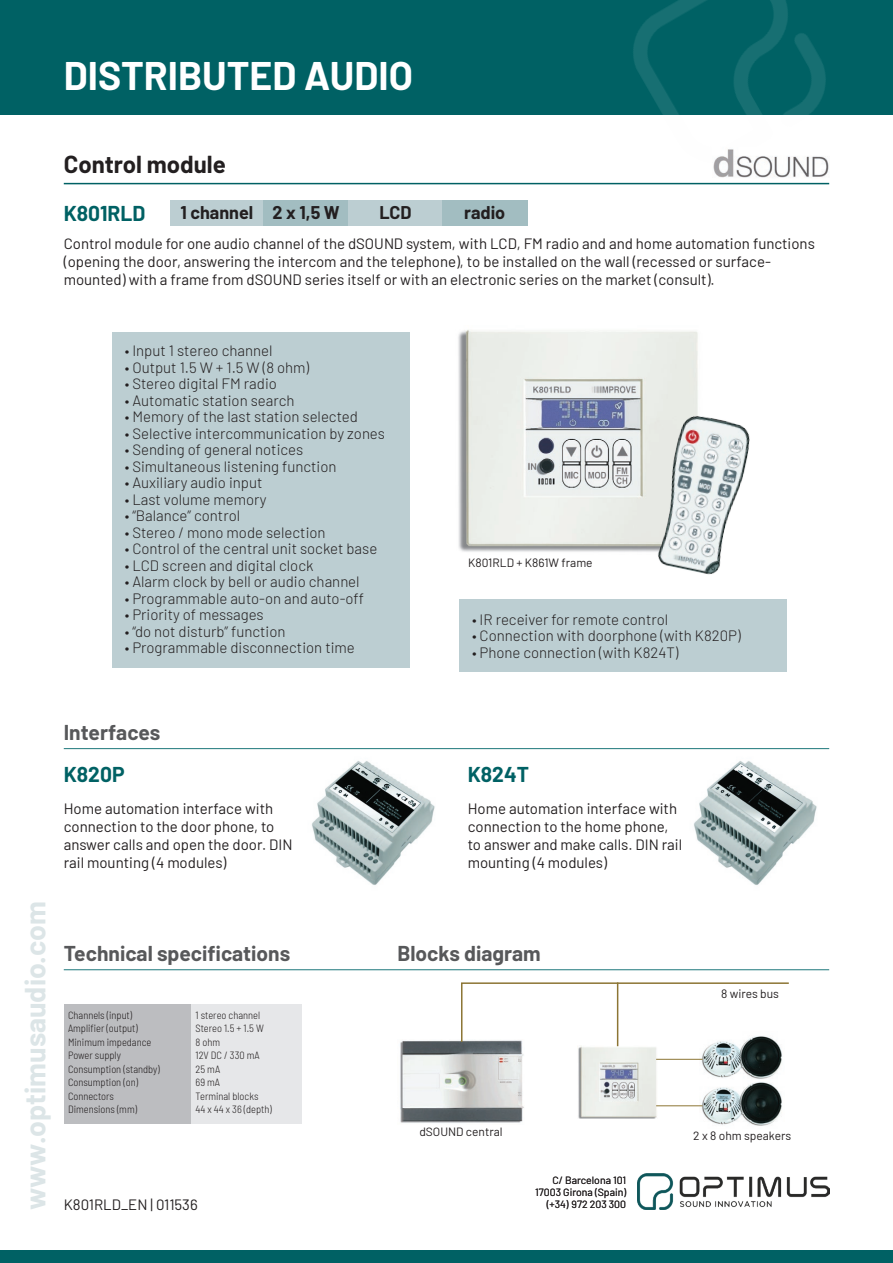
<style>
.page{position:relative;width:893px;height:1263px;background:#fff}
.page>*{position:absolute;margin:0;border:0;box-sizing:border-box;transform-origin:0 0}
.t1{font:700 39px "Barlow";color:#fff}
.t2{font:700 28.5px "Barlow";color:#dce5e7}
.t3{font:700 24px "Barlow";color:#231f20}
.t4{font:700 21px "Barlow";color:#57585a}
.t5{font:700 21px "Barlow";color:#006164}
.t6{font:700 18px "Barlow";color:#231f20}
.t7{font:300 15px "Barlow";color:#231f20}
.t8{font:15px/18px "Barlow";color:#231f20}
.t9{font:12px "Barlow";color:#231f20}
.t10{font:300 semi-condensed 10.5px/13.5px "Barlow";color:#231f20}
.t11{font:10.5px/12px "Barlow";color:#231f20;text-align:right}
</style>
<div class="page">
<div style="left:0;top:0;width:893px;height:115px;background:#006164"></div>
<img style="left:611px;top:0;width:219px;height:184px">
<img style="left:638px;top:1174px;width:191px;height:35px">
<div style="left:0;top:1250px;width:893px;height:13px;background:#006164"></div>
<hr style="left:64px;top:183px;width:765px;height:1px;background:#006164">
<div style="left:170px;top:200px;width:94px;height:25px;background:#bcced2"></div>
<div style="left:264px;top:200px;width:85px;height:25px;background:#a2bdc1"></div>
<img style="left:713px;top:148px;width:116px;height:31px">
<div style="left:112px;top:332px;width:298px;height:336px;background:#bcced2"></div>
<div style="left:349px;top:200px;width:93px;height:25px;background:#bcced2"></div>
<div style="left:442px;top:200px;width:85px;height:25px;background:#a2bdc1"></div>
<img style="left:458px;top:330px;width:240px;height:222px">
<div style="left:459px;top:600px;width:328px;height:72px;background:#bcced2"></div>
<img style="left:648px;top:408px;width:102px;height:167px">
<div style="left:64px;top:1004px;width:127px;height:119px;background:#bcbdc0"></div>
<div style="left:191px;top:1004px;width:111px;height:119px;background:#e6e7e9"></div>
<hr style="left:64px;top:969px;width:765px;height:1px;background:#1d777b">
<img style="left:400px;top:1040px;width:124px;height:83px">
<img style="left:700px;top:1043px;width:82px;height:36px">
<img style="left:578px;top:1045px;width:79px;height:73px">
<img style="left:700px;top:1082px;width:82px;height:44px">
<hr style="left:656px;top:1059px;width:46px;height:1px;background:#8c7534">
<hr style="left:656px;top:1105px;width:46px;height:1px;background:#8c7534">
<svg style="left:460px;top:982px;width:329px;height:61px"></svg>
<hr style="left:617px;top:982px;width:1px;height:64px;background:#8c7534">
<hr style="left:64px;top:748px;width:765px;height:1px;background:#1d777b">
<img style="left:312px;top:761px;width:123px;height:124px">
<img style="left:694px;top:761px;width:123px;height:124px">
<h1 class="t1" style="left:64px;top:47px;width:351px">DISTRIBUTED AUDIO</h1>
<h3 class="t3" style="left:64px;top:146px;width:164px">Control module</h3>
<h3 class="t5" style="left:64px;top:198px;width:83px">K801RLD</h3>
<p class="t6" style="left:379px;top:200px;width:34px">LCD</p>
<p class="t6" style="left:464px;top:200px;width:43px">radio</p>
<p class="t6" style="left:180px;top:200px;width:161px">1 channel 2 x 1,5 W</p>
<p class="t8" style="left:64px;top:233px;width:753px">Control module for one audio channel of the dSOUND system, with LCD, FM radio and and home automation functions (opening the door, answering the intercom and the telephone), to be installed on the wall (recessed or surface&shy;mounted) with a frame from dSOUND series itself or with an electronic series on the market (consult).</p>
<p class="t7" style="left:125px;top:340px;width:149px">• Input 1 stereo channel</p>
<p class="t7" style="left:125px;top:357px;width:186px">• Output 1.5 W + 1.5 W (8 ohm)</p>
<p class="t7" style="left:125px;top:373px;width:154px">• Stereo digital FM radio</p>
<p class="t7" style="left:125px;top:390px;width:171px">• Automatic station search</p>
<p class="t7" style="left:125px;top:406px;width:235px">• Memory of the last station selected</p>
<p class="t7" style="left:125px;top:423px;width:262px">• Selective intercommunication by zones</p>
<p class="t7" style="left:125px;top:439px;width:180px">• Sending of general notices</p>
<p class="t7" style="left:125px;top:456px;width:213px">• Simultaneous listening function</p>
<p class="t7" style="left:125px;top:472px;width:139px">• Auxiliary audio input</p>
<p class="t7" style="left:125px;top:489px;width:143px">• Last volume memory</p>
<p class="t7" style="left:125px;top:505px;width:117px">• “Balance” control</p>
<p class="t7" style="left:125px;top:522px;width:202px">• Stereo / mono mode selection</p>
<p class="t7" style="left:125px;top:538px;width:254px">• Control of the central unit socket base</p>
<p class="t7" style="left:125px;top:555px;width:190px">• LCD screen and digital clock</p>
<p class="t7" style="left:125px;top:571px;width:236px">• Alarm clock by bell or audio channel</p>
<p class="t7" style="left:125px;top:588px;width:241px">• Programmable auto-on and auto-off</p>
<p class="t7" style="left:125px;top:604px;width:141px">• Priority of messages</p>
<p class="t7" style="left:125px;top:621px;width:162px">• “do not disturb” function</p>
<p class="t7" style="left:125px;top:637px;width:232px">• Programmable disconnection time</p>
<p class="t9" style="left:468px;top:553px;width:126px">K801RLD + K861W frame</p>
<p class="t7" style="left:472px;top:608px;width:198px">• IR receiver for remote control</p>
<p class="t7" style="left:472px;top:625px;width:270px">• Connection with doorphone (with K820P)</p>
<p class="t7" style="left:472px;top:641px;width:208px">• Phone connection (with K824T)</p>
<h2 class="t2" style="left:14px;top:1210px;width:310px;rotate:-90deg">www.optimusaudio.com</h2>
<h3 class="t4" style="left:64px;top:716px;width:98px">Interfaces</h3>
<h3 class="t5" style="left:64px;top:759px;width:62px">K820P</h3>
<p class="t8" style="left:64px;top:798px;width:230px">Home automation interface with connection to the door phone, to answer calls and open the door. DIN rail mounting (4 modules)</p>
<h3 class="t5" style="left:468px;top:759px;width:63px">K824T</h3>
<p class="t8" style="left:468px;top:798px;width:216px">Home automation interface with connection to the home phone, to answer and make calls. DIN rail mounting (4 modules)</p>
<h3 class="t4" style="left:64px;top:938px;width:228px">Technical specifications</h3>
<h3 class="t4" style="left:397px;top:938px;width:145px">Blocks diagram</h3>
<p class="t10" style="left:68px;top:1007px;width:93px">Channels (input)<br>Amplifier (output)<br>Minimum impedance<br>Power supply<br>Consumption (standby)<br>Consumption (on)<br>Connectors<br>Dimensions (mm)</p>
<p class="t10" style="left:196px;top:1007px;width:78px">1 stereo channel<br>Stereo 1.5 + 1.5 W<br>8 ohm<br>12V DC / 330 mA<br>25 mA<br>69 mA<br>Terminal blocks<br>44 x 44 x 36 (depth)</p>
<p class="t9" style="left:721px;top:985px;width:59px">8 wires bus</p>
<p class="t9" style="left:419px;top:1123px;width:85px">dSOUND central</p>
<p class="t9" style="left:693px;top:1127px;width:100px">2 x 8 ohm speakers</p>
<p class="t11" style="left:535px;top:1173px;width:92px">C/ Barcelona 101<br>17003 Girona (Spain)</p>
<p class="t8" style="left:64px;top:1194px;width:135px">K801RLD_EN | 011536</p>
<p class="t11" style="left:547px;top:1197px;width:81px">(+34) 972 203 300</p>
</div>
